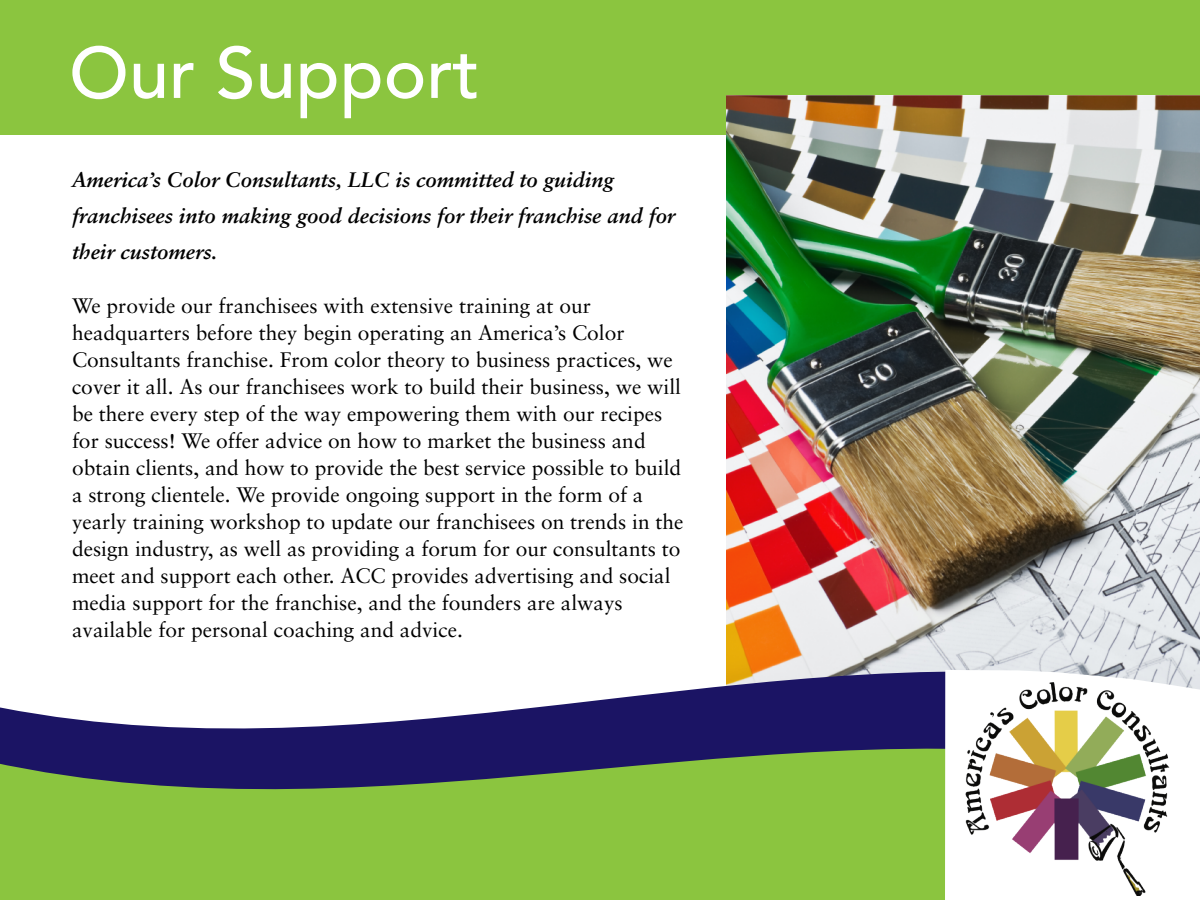
<style>
.page{position:relative;width:1200px;height:900px;background:#fff}
.page>*{position:absolute;margin:0;border:0;box-sizing:border-box;transform-origin:0 0}
.t1{font:500 72px "Avenir";color:#fff}
.t2{font:21px/27px "Sabon";color:#000}
.t3{font:italic 700 21px/36px "Sabon";color:#000}
</style>
<div class="page">
<div style="left:0;top:0;width:1200px;height:135px;background:#8bc53f"></div>
<img style="left:726px;top:96px;width:474px;height:518px">
<div style="left:0;top:740px;width:1200px;height:160px;background:#8bc53f"></div>
<svg style="left:0;top:614px;width:1200px;height:176px"></svg>
<svg style="left:945px;top:670px;width:255px;height:230px"></svg>
<img style="left:946px;top:682px;width:240px;height:214px">
<h1 class="t1" style="left:69px;top:31px;width:412px">Our Support</h1>
<p class="t3" style="left:72px;top:162px;width:605px">America’s Color Consultants, LLC is committed to guiding franchisees into making good decisions for their franchise and for their customers.</p>
<p class="t2" style="left:72px;top:292px;width:613px">We provide our franchisees with extensive training at our headquarters before they begin operating an America’s Color Consultants franchise. From color theory to business practices, we cover it all. As our franchisees work to build their business, we will be there every step of the way empowering them with our recipes for success! We offer advice on how to market the business and obtain clients, and how to provide the best service possible to build a strong clientele. We provide ongoing support in the form of a yearly training workshop to update our franchisees on trends in the design industry, as well as providing a forum for our consultants to meet and support each other. ACC provides advertising and social media support for the franchise, and the founders are always available for personal coaching and advice.</p>
</div>
